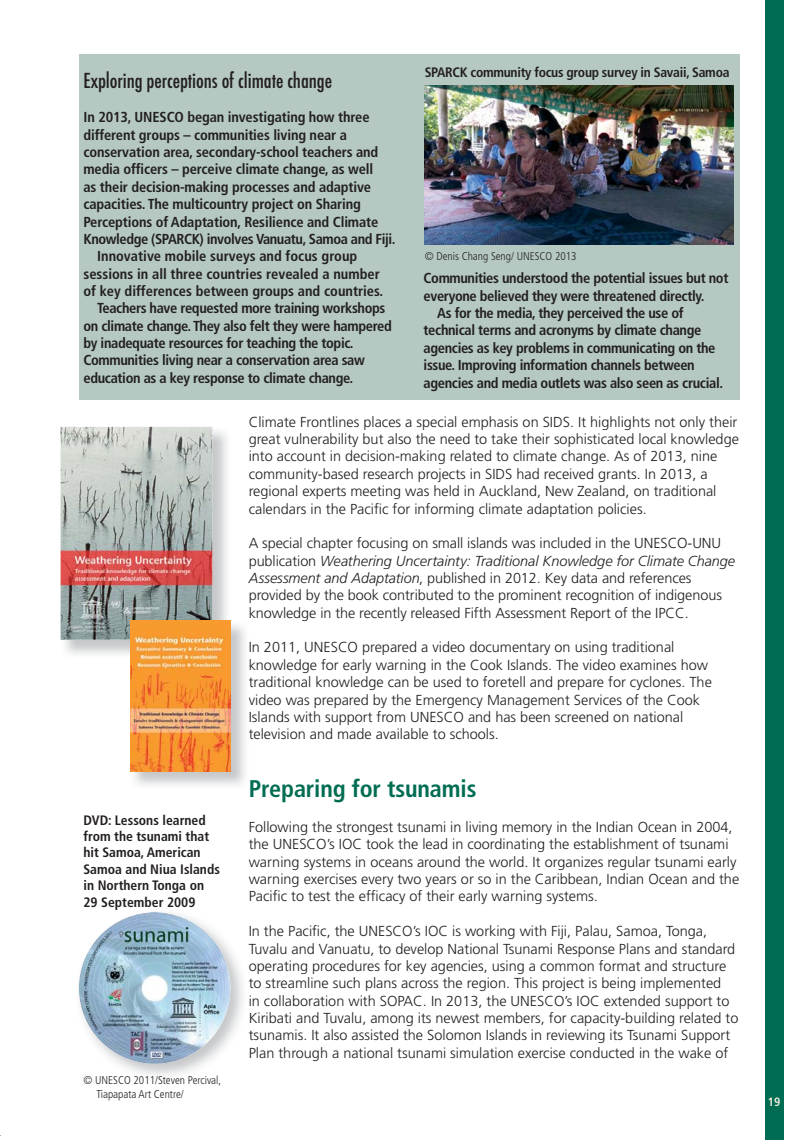
<style>
.page{position:relative;width:812px;height:1140px;background:#fff}
.page>*{position:absolute;margin:0;border:0;box-sizing:border-box;transform-origin:0 0}
.t1{font:700 condensed 24.15px "Frutiger LT Std";letter-spacing:-.005em;color:#006d53}
.t2{font:500 condensed 20.1px "Futura";letter-spacing:-.005em;color:#231f20}
.t3{font:300 14.4px/17.4px "Frutiger";color:#231f20}
.t4{font:700 condensed 14.4px "Frutiger LT Std";letter-spacing:-.025em;color:#231f20}
.t5{font:700 condensed 14.4px "Frutiger LT Std";color:#231f20}
.t6{font:700 condensed 13.65px/16.4px "Frutiger LT Std";color:#231f20}
.t7{font:700 condensed 13.65px "Frutiger LT Std";letter-spacing:-.02em;color:#231f20}
.t8{font:700 condensed 12px "Frutiger LT Std";color:#f0ecdf}
.t9{font:300 condensed 11.25px/13.5px "Frutiger LT Std";color:#231f20}
.s1{font-style:italic}
</style>
<div class="page">
<div style="left:765px;top:0;width:18px;height:1140px;background:#006d53"></div>
<img style="left:78px;top:912px;width:165px;height:164px">
<img style="left:79px;top:912px;width:151px;height:152px;border-radius:50%">
<img style="left:65px;top:427px;width:165px;height:228px">
<img style="left:61px;top:427px;width:151px;height:213px">
<img style="left:134px;top:621px;width:111px;height:165px">
<img style="left:130px;top:621px;width:100px;height:151px">
<div style="left:79px;top:54px;width:661px;height:346px;background:#b5c9c2"></div>
<img style="left:425px;top:85px;width:308px;height:160px">
<h2 class="t2" style="left:83px;top:71px;width:250px">Exploring perceptions of climate change</h2>
<p class="t4" style="left:83px;top:111px;width:288px">In 2013, UNESCO began investigating how three</p>
<p class="t4" style="left:83px;top:129px;width:265px">different groups – communities living near a</p>
<p class="t4" style="left:83px;top:146px;width:296px">conservation area, secondary-school teachers and</p>
<p class="t4" style="left:83px;top:163px;width:291px">media officers – perceive climate change, as well</p>
<p class="t4" style="left:83px;top:181px;width:289px">as their decision-making processes and adaptive</p>
<p class="t4" style="left:83px;top:198px;width:279px">capacities. The multicountry project on Sharing</p>
<p class="t4" style="left:83px;top:215px;width:296px">Perceptions of Adaptation, Resilience and Climate</p>
<p class="t4" style="left:83px;top:233px;width:314px">Knowledge (SPARCK) involves Vanuatu, Samoa and Fiji.</p>
<p class="t5" style="left:97px;top:250px;width:262px">Innovative mobile surveys and focus group</p>
<p class="t5" style="left:83px;top:268px;width:298px">sessions in all three countries revealed a number</p>
<p class="t5" style="left:83px;top:285px;width:301px">of key differences between groups and countries.</p>
<p class="t4" style="left:97px;top:302px;width:290px">Teachers have requested more training workshops</p>
<p class="t4" style="left:83px;top:320px;width:310px">on climate change. They also felt they were hampered</p>
<p class="t4" style="left:83px;top:337px;width:272px">by inadequate resources for teaching the topic.</p>
<p class="t4" style="left:83px;top:354px;width:283px">Communities living near a conservation area saw</p>
<p class="t4" style="left:83px;top:372px;width:271px">education as a key response to climate change.</p>
<p class="t7" style="left:425px;top:67px;width:306px">SPARCK community focus group survey in Savaii, Samoa</p>
<p class="t9" style="left:425px;top:250px;width:153px">© Denis Chang Seng/ UNESCO 2013</p>
<p class="t4" style="left:424px;top:272px;width:306px">Communities understood the potential issues but not</p>
<p class="t4" style="left:424px;top:290px;width:283px">everyone believed they were threatened directly.</p>
<p class="t4" style="left:437px;top:307px;width:248px">As for the media, they perceived the use of</p>
<p class="t4" style="left:424px;top:324px;width:279px">technical terms and acronyms by climate change</p>
<p class="t4" style="left:424px;top:342px;width:293px">agencies as key problems in communicating on the</p>
<p class="t4" style="left:424px;top:359px;width:273px">issue. Improving information channels between</p>
<p class="t4" style="left:424px;top:376px;width:301px">agencies and media outlets was also seen as crucial.</p>
<p class="t6" style="left:83px;top:813px;width:138px">DVD: Lessons learned from the tsunami that hit Samoa, American<br>Samoa and Niua Islands in Northern Tonga on<br>29 September 2009</p>
<p class="t9" style="left:96px;top:1074px;width:126px;text-indent:-13px">© UNESCO 2011/Steven Percival,<br>Tiapapata Art Centre/</p>
<p class="t3" style="left:249px;top:414px;width:492px">Climate Frontlines places a special emphasis on SIDS. It highlights not only their great vulnerability but also the need to take their sophisticated local knowledge into account in decision-making related to climate change. As of 2013, nine community-based research projects in SIDS had received grants. In 2013, a regional experts meeting was held in Auckland, New Zealand, on traditional calendars in the Pacific for informing climate adaptation policies.</p>
<p class="t3" style="left:249px;top:536px;width:488px">A special chapter focusing on small islands was included in the UNESCO-UNU publication <span class="s1">Weathering Uncertainty: Traditional Knowledge for Climate Change Assessment and Adaptation</span>, published in 2012. Key data and references provided by the book contributed to the prominent recognition of indigenous knowledge in the recently released Fifth Assessment Report of the IPCC.</p>
<p class="t3" style="left:249px;top:640px;width:465px">In 2011, UNESCO prepared a video documentary on using traditional knowledge for early warning in the Cook Islands. The video examines how traditional knowledge can be used to foretell and prepare for cyclones. The video was prepared by the Emergency Management Services of the Cook Islands with support from UNESCO and has been screened on national television and made available to schools.</p>
<h1 class="t1" style="left:249px;top:779px;width:229px">Preparing for tsunamis</h1>
<p class="t3" style="left:249px;top:819px;width:492px">Following the strongest tsunami in living memory in the Indian Ocean in 2004, the UNESCO’s IOC took the lead in coordinating the establishment of tsunami warning systems in oceans around the world. It organizes regular tsunami early warning exercises every two years or so in the Caribbean, Indian Ocean and the Pacific to test the efficacy of their early warning systems.</p>
<p class="t3" style="left:249px;top:924px;width:491px">In the Pacific, the UNESCO’s IOC is working with Fiji, Palau, Samoa, Tonga, Tuvalu and Vanuatu, to develop National Tsunami Response Plans and standard operating procedures for key agencies, using a common format and structure to streamline such plans across the region. This project is being implemented<br>in collaboration with SOPAC. In 2013, the UNESCO’s IOC extended support to Kiribati and Tuvalu, among its newest members, for capacity-building related to tsunamis. It also assisted the Solomon Islands in reviewing its Tsunami Support Plan through a national tsunami simulation exercise conducted in the wake of</p>
<p class="t8" style="left:768px;top:1097px;width:14px">19</p>
</div>
